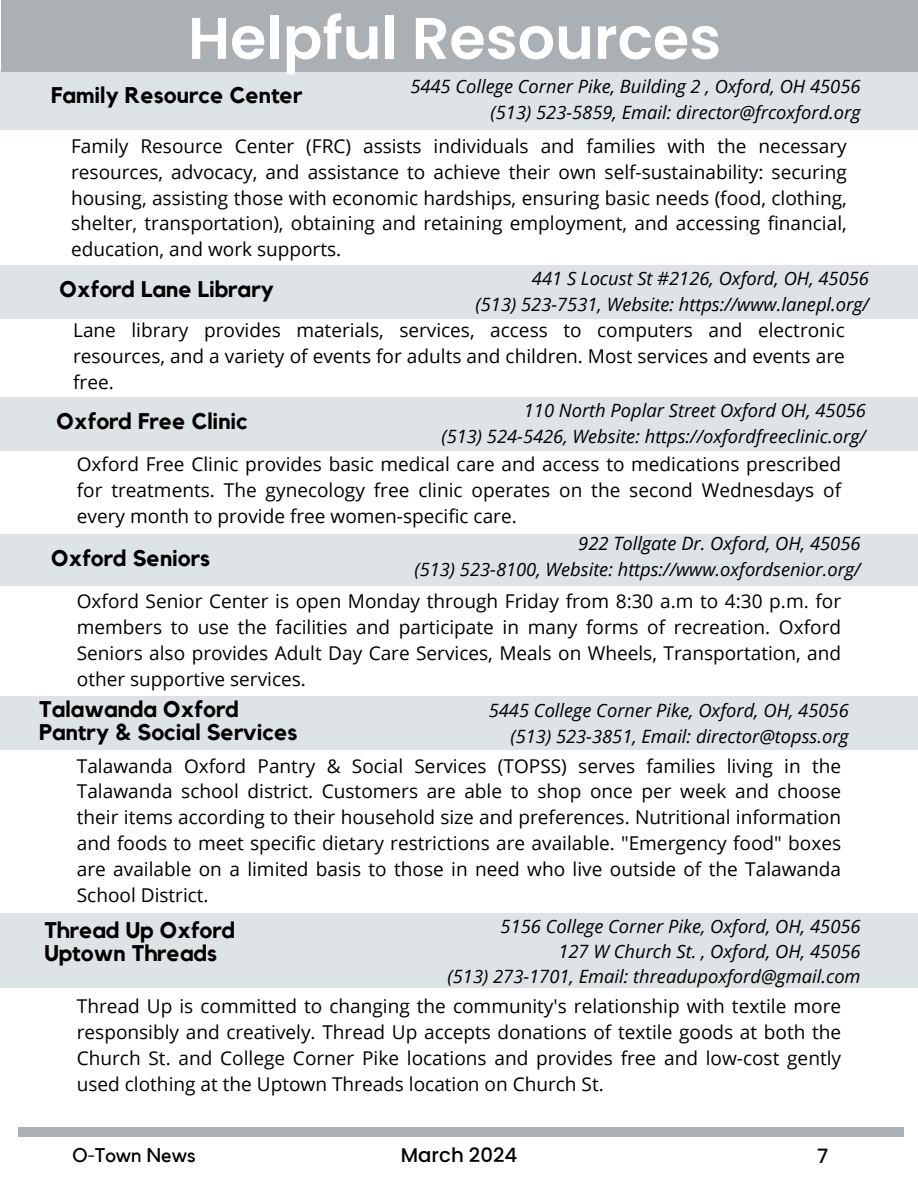
<style>
.page{position:relative;width:918px;height:1188px;background:#fff}
.page>*{position:absolute;margin:0;border:0;box-sizing:border-box;transform-origin:0 0}
.t1{font:600 58.65px "Poppins";color:#fff}
.t2{font:700 22.5px/23.2px "Kollektif";color:#000}
.t3{font:19.8px "Kollektif";color:#000}
.t4{font:500 19.8px "Poppins";color:#000}
.t5{font:19.05px/25.8px "Open Sans";color:#000;text-align:justify}
.t6{font:italic 18.3px/25.3px "Open Sans";color:#000;text-align:right}
</style>
<div class="page">
<div style="left:0;top:70px;width:918px;height:60px;background:#dee3e6"></div>
<div style="left:1px;top:0;width:917px;height:72px;background:#abb0b4"></div>
<div style="left:0;top:697px;width:918px;height:53px;background:#dee3e6"></div>
<div style="left:0;top:398px;width:918px;height:53px;background:#dee3e6"></div>
<div style="left:0;top:534px;width:918px;height:52px;background:#dee3e6"></div>
<div style="left:0;top:265px;width:918px;height:53px;background:#dee3e6"></div>
<div style="left:0;top:914px;width:918px;height:74px;background:#dee3e6"></div>
<div style="left:19px;top:1127px;width:885px;height:10px;background:#abb0b4"></div>
<h1 class="t1" style="left:188px;top:-3px;width:535px">Helpful Resources</h1>
<p class="t2" style="left:51px;top:84px;width:253px">Family Resource Center</p>
<p class="t6" style="left:410px;top:74px;width:452px">5445 College Corner Pike, Building 2 , Oxford, OH 45056 (513) 523-5859, Email: director@frcoxford.org</p>
<p class="t5" style="left:71px;top:133px;width:777px">Family Resource Center (FRC) assists individuals and families with the necessary resources, advocacy, and assistance to achieve their own self-sustainability: securing housing, assisting those with economic hardships, ensuring basic needs (food, clothing, shelter, transportation), obtaining and retaining employment, and accessing financial, education, and work supports.</p>
<p class="t2" style="left:59px;top:279px;width:216px">Oxford Lane Library</p>
<p class="t6" style="left:476px;top:266px;width:395px">441 S Locust St #2126, Oxford, OH, 45056<br>(513) 523-7531, Website: https://www.lanepl.org/</p>
<p class="t5" style="left:73px;top:316px;width:773px">Lane library provides materials, services, access to computers and electronic resources, and a variety of events for adults and children. Most services and events are free.</p>
<p class="t2" style="left:56px;top:411px;width:193px">Oxford Free Clinic</p>
<p class="t6" style="left:441px;top:398px;width:426px">110 North Poplar Street Oxford OH, 45056<br>(513) 524-5426, Website: https://oxfordfreeclinic.org/</p>
<p class="t5" style="left:77px;top:451px;width:766px">Oxford Free Clinic provides basic medical care and access to medications prescribed for treatments. The gynecology free clinic operates on the second Wednesdays of every month to provide free women-specific care.</p>
<p class="t2" style="left:51px;top:547px;width:161px">Oxford Seniors</p>
<p class="t6" style="left:414px;top:531px;width:448px">922 Tollgate Dr. Oxford, OH, 45056<br>(513) 523-8100, Website: https://www.oxfordsenior.org/</p>
<p class="t5" style="left:77px;top:588px;width:766px">Oxford Senior Center is open Monday through Friday from 8:30 a.m to 4:30 p.m. for members to use the facilities and participate in many forms of recreation. Oxford Seniors also provides Adult Day Care Services, Meals on Wheels, Transportation, and other supportive services.</p>
<p class="t2" style="left:39px;top:699px;width:260px">Talawanda Oxford<br>Pantry &amp; Social Services</p>
<p class="t6" style="left:489px;top:697px;width:361px">5445 College Corner Pike, Oxford, OH, 45056 (513) 523-3851, Email: director@topss.org</p>
<p class="t5" style="left:77px;top:752px;width:766px">Talawanda Oxford Pantry &amp; Social Services (TOPSS) serves families living in the Talawanda school district. Customers are able to shop once per week and choose their items according to their household size and preferences. Nutritional information and foods to meet specific dietary restrictions are available. "Emergency food" boxes are available on a limited basis to those in need who live outside of the Talawanda School District.</p>
<p class="t2" style="left:44px;top:919px;width:192px">Thread Up Oxford<br>Uptown Threads</p>
<p class="t6" style="left:448px;top:913px;width:415px">5156 College Corner Pike, Oxford, OH, 45056<br>127 W Church St. , Oxford, OH, 45056<br>(513) 273-1701, Email: threadupoxford@gmail.com</p>
<p class="t5" style="left:77px;top:993px;width:766px">Thread Up is committed to changing the community's relationship with textile more responsibly and creatively. Thread Up accepts donations of textile goods at both the Church St. and College Corner Pike locations and provides free and low-cost gently used clothing at the Uptown Threads location on Church St.</p>
<p class="t3" style="left:72px;top:1146px;width:125px">O-Town News</p>
<p class="t4" style="left:401px;top:1141px;width:118px">March 2024</p>
<p class="t4" style="left:817px;top:1142px;width:13px">7</p>
</div>
